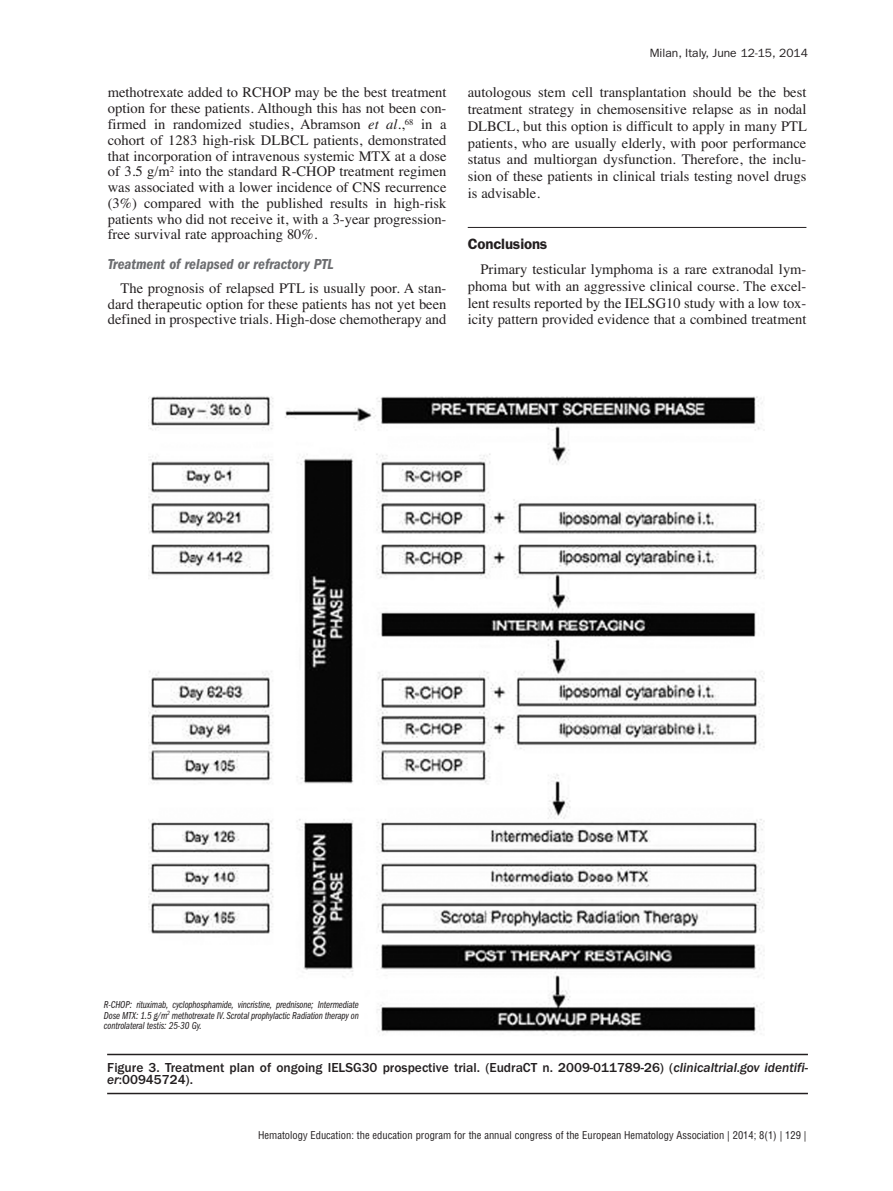
<style>
.page{position:relative;width:893px;height:1191px;background:#fff}
.page>*{position:absolute;margin:0;border:0;box-sizing:border-box;transform-origin:0 0}
.t1{font:italic 600 condensed 15px "Franklin Gothic";color:#6c6d70}
.t2{font:600 15px "Franklin Gothic";letter-spacing:-.01em;color:#231f20}
.t3{font:14.55px/15.8px "Times";color:#231f20;text-align:justify}
.t4{font:500 13.5px/12px "Franklin Gothic";color:#231f20}
.t5{font:12px "Franklin Gothic";color:#231f20}
.t6{font:10.5px/10.5px "Franklin Gothic Book Cmpr Ital";letter-spacing:-.01em;color:#231f20;text-align:justify}
.t7{font:condensed 10.5px "Helvetica";color:#231f20}
.s1{font-style:italic}
</style>
<div class="page">
<hr style="left:468px;top:227px;width:338px;height:1px;background:#231f20">
<hr style="left:107px;top:1053px;width:701px;height:2px;background:#231f20">
<hr style="left:107px;top:1092px;width:701px;height:2px;background:#231f20">
<img style="left:149px;top:396px;width:616px;height:640px">
<p class="t3" style="left:108px;top:85px;width:340px">methotrexate added to RCHOP may be the best treatment option for these patients. Although this has not been con&shy;firmed in randomized studies, Abramson <span class="s1">et al</span>.,<sup>68</sup> in a cohort of 1283 high-risk DLBCL patients, demonstrated that incorporation of intravenous systemic MTX at a dose of 3.5 g/m<sup>2</sup> into the standard R-CHOP treatment regimen was associated with a lower incidence of CNS recurrence (3%) compared with the published results in high-risk patients who did not receive it, with a 3-year progression&shy;free survival rate approaching 80%.</p>
<p class="t1" style="left:108px;top:258px;width:227px">Treatment of relapsed or refractory PTL</p>
<p class="t3" style="left:108px;top:280px;width:340px;text-indent:13px">The prognosis of relapsed PTL is usually poor. A stan&shy;dard therapeutic option for these patients has not yet been defined in prospective trials. High-dose chemotherapy and</p>
<p class="t5" style="left:650px;top:49px;width:160px">Milan, Italy, June 12-15, 2014</p>
<p class="t3" style="left:468px;top:84px;width:341px;line-height:16.6px">autologous stem cell transplantation should be the best treatment strategy in chemosensitive relapse as in nodal DLBCL, but this option is difficult to apply in many PTL patients, who are usually elderly, with poor performance status and multiorgan dysfunction. Therefore, the inclu&shy;sion of these patients in clinical trials testing novel drugs is advisable.</p>
<p class="t2" style="left:468px;top:239px;width:81px">Conclusions</p>
<p class="t3" style="left:468px;top:261px;width:340px;line-height:16.6px;text-indent:13px">Primary testicular lymphoma is a rare extranodal lym&shy;phoma but with an aggressive clinical course. The excel&shy;lent results reported by the IELSG10 study with a low tox&shy;icity pattern provided evidence that a combined treatment</p>
<p class="t6" style="left:104px;top:1000px;width:256px">R-CHOP: rituximab, cyclophosphamide, vincristine, prednisone; Intermediate Dose MTX: 1.5 g/m<sup>2</sup> methotrexate IV. Scrotal prophylactic Radiation therapy on controlateral testis: 25-30 Gy.</p>
<p class="t4" style="left:107px;top:1062px;width:702px">Figure 3. Treatment plan of ongoing IELSG30 prospective trial. (EudraCT n. 2009-011789-26) (<span class="s1">clinicaltrial.gov identifi&shy;er</span>:00945724).</p>
<p class="t7" style="left:258px;top:1129px;width:550px">Hematology Education: the education program for the annual congress of the European Hematology Association | 2014; 8(1) | 129 |</p>
</div>
